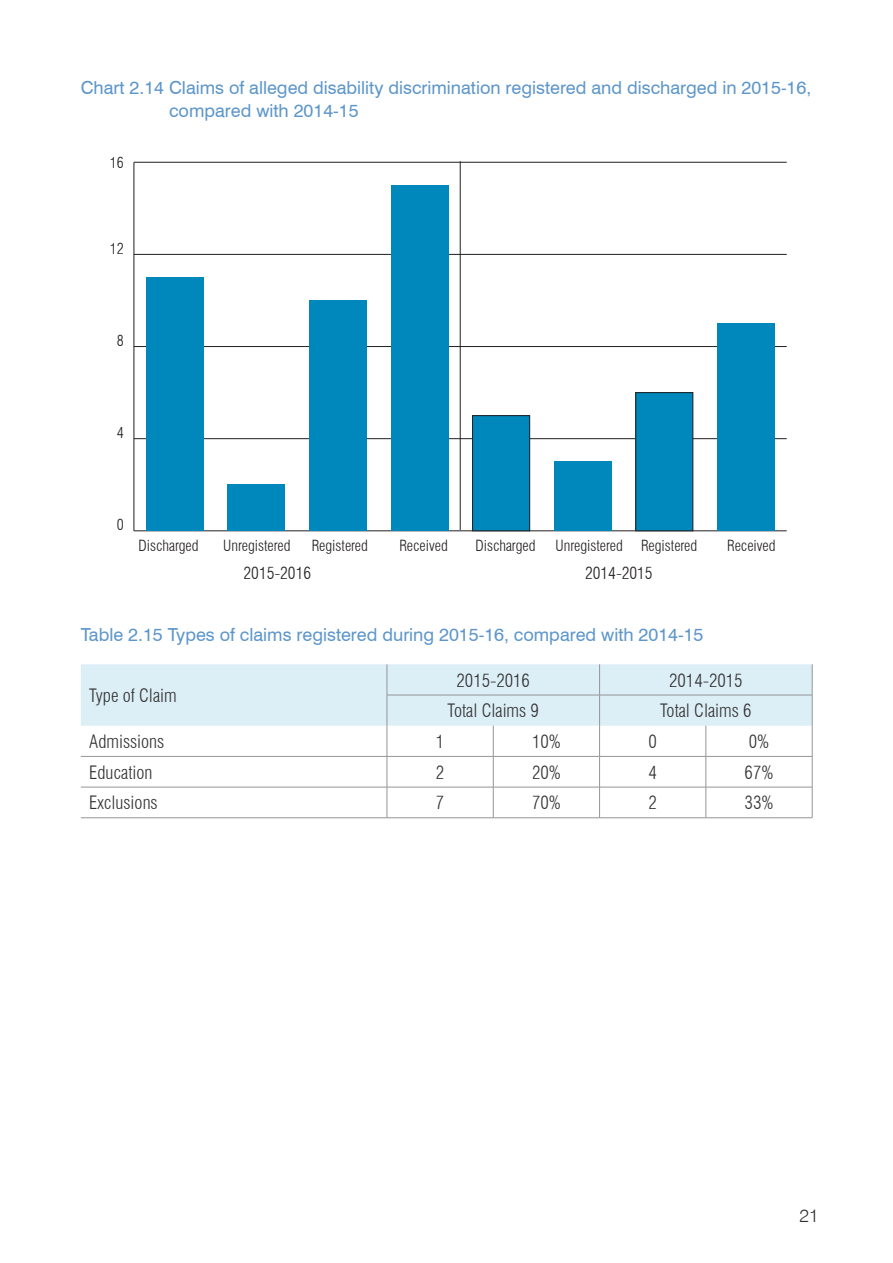
<style>
.page{position:relative;width:893px;height:1263px;background:#fff}
.page>*{position:absolute;margin:0;border:0;box-sizing:border-box;transform-origin:0 0}
.Table_heading{font:18px/22.8px "Swiss 721 BT";color:#5d96ca}
.table_text{font:300 condensed 18px "Swiss 721 BT";color:#333233}
.t1{font:300 18px "Swiss 721 BT";color:#333233}
.t2{font:300 condensed 16.5px "Swiss 721 BT";color:#231f20}
.t3{font:300 condensed 15px "Swiss 721 BT";color:#231f20}
</style>
<div class="page">
<div style="left:81px;top:664px;width:731px;height:62px;background:#dceef6"></div>
<hr style="left:387px;top:726px;width:1px;height:30px;background:#939598">
<hr style="left:493px;top:726px;width:1px;height:30px;background:#939598">
<hr style="left:599px;top:726px;width:1px;height:30px;background:#939598">
<hr style="left:706px;top:726px;width:1px;height:30px;background:#939598">
<hr style="left:812px;top:726px;width:1px;height:30px;background:#939598">
<hr style="left:81px;top:756px;width:306px;height:1px;background:#939598">
<hr style="left:387px;top:756px;width:106px;height:1px;background:#939598">
<hr style="left:387px;top:756px;width:1px;height:31px;background:#939598">
<hr style="left:493px;top:756px;width:107px;height:1px;background:#939598">
<hr style="left:493px;top:756px;width:1px;height:31px;background:#939598">
<hr style="left:600px;top:756px;width:106px;height:1px;background:#939598">
<hr style="left:599px;top:756px;width:1px;height:31px;background:#939598">
<hr style="left:706px;top:756px;width:106px;height:1px;background:#939598">
<hr style="left:706px;top:756px;width:1px;height:31px;background:#939598">
<hr style="left:812px;top:756px;width:1px;height:31px;background:#939598">
<hr style="left:81px;top:787px;width:306px;height:1px;background:#939598">
<hr style="left:387px;top:787px;width:106px;height:1px;background:#939598">
<hr style="left:387px;top:787px;width:1px;height:31px;background:#939598">
<hr style="left:493px;top:787px;width:107px;height:1px;background:#939598">
<hr style="left:493px;top:787px;width:1px;height:31px;background:#939598">
<hr style="left:600px;top:787px;width:106px;height:1px;background:#939598">
<hr style="left:599px;top:787px;width:1px;height:31px;background:#939598">
<hr style="left:706px;top:787px;width:106px;height:1px;background:#939598">
<hr style="left:706px;top:787px;width:1px;height:31px;background:#939598">
<hr style="left:812px;top:787px;width:1px;height:31px;background:#939598">
<hr style="left:81px;top:817px;width:306px;height:1px;background:#939598">
<hr style="left:387px;top:817px;width:106px;height:1px;background:#939598">
<hr style="left:493px;top:817px;width:107px;height:1px;background:#939598">
<hr style="left:600px;top:817px;width:106px;height:1px;background:#939598">
<hr style="left:706px;top:817px;width:106px;height:1px;background:#939598">
<hr style="left:387px;top:664px;width:1px;height:31px;background:#939598">
<hr style="left:599px;top:664px;width:1px;height:31px;background:#939598">
<hr style="left:812px;top:664px;width:1px;height:31px;background:#939598">
<hr style="left:387px;top:695px;width:106px;height:1px;background:#939598">
<hr style="left:387px;top:695px;width:1px;height:31px;background:#939598">
<hr style="left:493px;top:695px;width:107px;height:1px;background:#939598">
<hr style="left:600px;top:695px;width:106px;height:1px;background:#939598">
<hr style="left:599px;top:695px;width:1px;height:31px;background:#939598">
<hr style="left:706px;top:695px;width:106px;height:1px;background:#939598">
<hr style="left:812px;top:695px;width:1px;height:31px;background:#939598">
<hr style="left:134px;top:530px;width:653px;height:1px;background:#231f20">
<hr style="left:134px;top:162px;width:1px;height:369px;background:#231f20">
<hr style="left:134px;top:438px;width:653px;height:1px;background:#231f20">
<hr style="left:134px;top:346px;width:653px;height:1px;background:#231f20">
<hr style="left:134px;top:254px;width:653px;height:1px;background:#231f20">
<hr style="left:134px;top:162px;width:653px;height:1px;background:#231f20">
<div style="left:717px;top:323px;width:57px;height:208px;background:#0088bc"></div>
<div style="left:636px;top:393px;width:57px;height:138px;background:#0088bc"></div>
<div style="left:554px;top:462px;width:57px;height:69px;background:#0088bc"></div>
<div style="left:473px;top:416px;width:57px;height:115px;background:#0088bc"></div>
<div style="left:472px;top:415px;width:58px;height:116px;border:1px solid #231f20"></div>
<div style="left:391px;top:185px;width:57px;height:346px;background:#0088bc"></div>
<div style="left:309px;top:300px;width:57px;height:231px;background:#0088bc"></div>
<div style="left:228px;top:485px;width:57px;height:46px;background:#0088bc"></div>
<div style="left:146px;top:277px;width:57px;height:254px;background:#0088bc"></div>
<hr style="left:460px;top:161px;width:1px;height:369px;background:#231f20">
<h3 class="Table_heading" style="left:169px;top:77px;width:644px;text-indent:-88px">Chart 2.14 Claims of alleged disability discrimination registered and discharged in 2015-16, compared with 2014-15</h3>
<p class="t3" style="left:110px;top:153px;width:16px">16</p>
<p class="t3" style="left:110px;top:239px;width:16px">12</p>
<p class="t3" style="left:117px;top:331px;width:9px">8</p>
<p class="t3" style="left:117px;top:424px;width:9px">4</p>
<p class="t3" style="left:117px;top:516px;width:9px">0</p>
<p class="t3" style="left:139px;top:537px;width:62px">Discharged</p>
<p class="t3" style="left:223px;top:537px;width:69px">Unregistered</p>
<p class="t3" style="left:312px;top:537px;width:58px">Registered</p>
<p class="t3" style="left:399px;top:536px;width:50px">Received</p>
<p class="t3" style="left:475px;top:537px;width:62px">Discharged</p>
<p class="t3" style="left:556px;top:537px;width:143px">Unregistered Registered</p>
<p class="t3" style="left:727px;top:536px;width:50px">Received</p>
<p class="t2" style="left:244px;top:564px;width:69px">2015-2016</p>
<p class="t2" style="left:585px;top:564px;width:69px">2014-2015</p>
<h3 class="Table_heading" style="left:81px;top:623px;width:624px">Table 2.15 Types of claims registered during 2015-16, compared with 2014-15</h3>
<p class="table_text" style="left:89px;top:684px;width:89px">Type of Claim</p>
<p class="table_text" style="left:456px;top:669px;width:75px">2015-2016</p>
<p class="table_text" style="left:669px;top:669px;width:75px">2014-2015</p>
<p class="table_text" style="left:448px;top:700px;width:93px">Total Claims 9</p>
<p class="table_text" style="left:660px;top:700px;width:93px">Total Claims 6</p>
<p class="table_text" style="left:89px;top:730px;width:77px">Admissions</p>
<p class="table_text" style="left:436px;top:730px;width:10px">1</p>
<p class="table_text" style="left:532px;top:730px;width:30px">10%</p>
<p class="table_text" style="left:648px;top:730px;width:10px">0</p>
<p class="table_text" style="left:749px;top:730px;width:22px">0%</p>
<p class="table_text" style="left:89px;top:761px;width:65px">Education</p>
<p class="table_text" style="left:436px;top:761px;width:10px">2</p>
<p class="table_text" style="left:532px;top:761px;width:30px">20%</p>
<p class="table_text" style="left:648px;top:761px;width:10px">4</p>
<p class="table_text" style="left:745px;top:761px;width:30px">67%</p>
<p class="table_text" style="left:89px;top:792px;width:70px">Exclusions</p>
<p class="table_text" style="left:436px;top:792px;width:10px">7</p>
<p class="table_text" style="left:532px;top:792px;width:30px">70%</p>
<p class="table_text" style="left:648px;top:792px;width:10px">2</p>
<p class="table_text" style="left:745px;top:792px;width:30px">33%</p>
<p class="t1" style="left:799px;top:1205px;width:21px">21</p>
</div>
